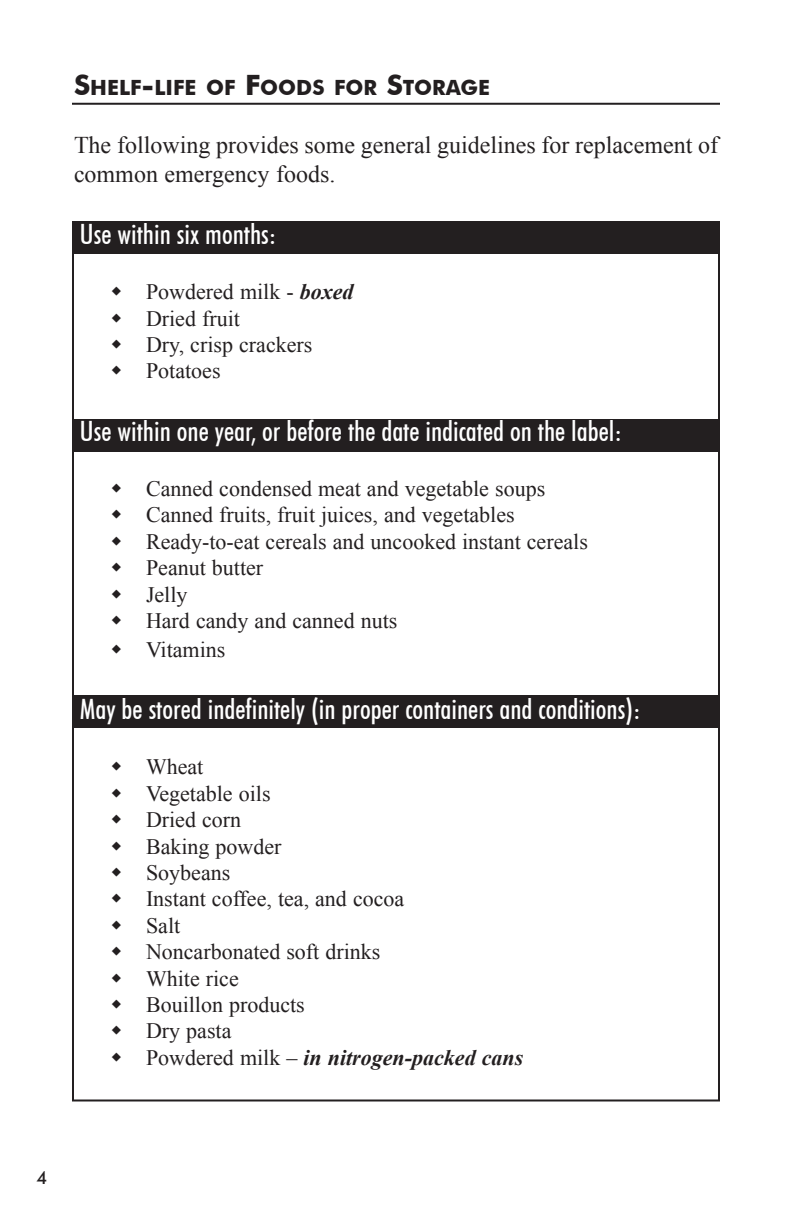
<style>
.page{position:relative;width:792px;height:1224px;background:#fff}
.page>*{position:absolute;margin:0;border:0;box-sizing:border-box;transform-origin:0 0}
.t1{font:500 condensed 28px "Futura BT";color:#fff}
.t2{font:24px/28.8px "Times New Roman";color:#231f20}
.t3{font:22px "Times New Roman";color:#231f20}
.t4{font:italic 700 22px "Times New Roman";color:#231f20}
.t5{font:700 21px "Futura BT";color:#231f20}
.t6{font:500 18px "Futura BT";color:#231f20}
.s1{font-size:28px}
.s2{font-weight:700;font-style:italic}
.s3{font-weight:400;font-style:normal}
</style>
<div class="page">
<div style="left:72px;top:695px;width:648px;height:33px;background:#231f20"></div>
<div style="left:72px;top:419px;width:648px;height:33px;background:#231f20"></div>
<div style="left:72px;top:221px;width:648px;height:33px;background:#231f20"></div>
<hr style="left:72px;top:103px;width:648px;height:2px;background:#231f20">
<p class="t5" style="left:74px;top:75px;width:418px"><span class="s1">S</span>HELF<span class="s1">-</span>LIFE OF <span class="s1">F</span>OODS FOR <span class="s1">S</span>TORAGE</p>
<p class="t2" style="left:74px;top:130px;width:646px">The following provides some general guidelines for replacement of common emergency foods.</p>
<p class="t1" style="left:80px;top:217px;width:198px">Use within six months:</p>
<p class="t3" style="left:146px;top:277px;width:209px">Powdered milk - <span class="s2">boxed</span></p>
<p class="t3" style="left:146px;top:304px;width:96px">Dried fruit</p>
<p class="t3" style="left:146px;top:330px;width:168px">Dry, crisp crackers</p>
<p class="t3" style="left:146px;top:356px;width:76px">Potatoes</p>
<p class="t1" style="left:80px;top:414px;width:544px">Use within one year, or before the date indicated on the label:</p>
<p class="t3" style="left:146px;top:474px;width:401px">Canned condensed meat and vegetable soups</p>
<p class="t3" style="left:146px;top:500px;width:370px">Canned fruits, fruit juices, and vegetables</p>
<p class="t3" style="left:146px;top:527px;width:443px">Ready-to-eat cereals and uncooked instant cereals</p>
<p class="t3" style="left:146px;top:553px;width:119px">Peanut butter</p>
<p class="t3" style="left:146px;top:580px;width:43px">Jelly</p>
<p class="t3" style="left:146px;top:606px;width:253px">Hard candy and canned nuts</p>
<p class="t3" style="left:146px;top:635px;width:81px">Vitamins</p>
<p class="t1" style="left:80px;top:692px;width:562px">May be stored indefinitely (in proper containers and conditions):</p>
<p class="t3" style="left:146px;top:752px;width:59px">Wheat</p>
<p class="t3" style="left:146px;top:779px;width:126px">Vegetable oils</p>
<p class="t3" style="left:146px;top:805px;width:97px">Dried corn</p>
<p class="t3" style="left:146px;top:832px;width:137px">Baking powder</p>
<p class="t3" style="left:146px;top:858px;width:86px">Soybeans</p>
<p class="t3" style="left:146px;top:884px;width:260px">Instant coffee, tea, and cocoa</p>
<p class="t3" style="left:146px;top:911px;width:36px">Salt</p>
<p class="t3" style="left:146px;top:937px;width:236px">Noncarbonated soft drinks</p>
<p class="t3" style="left:146px;top:964px;width:94px">White rice</p>
<p class="t3" style="left:146px;top:990px;width:160px">Bouillon products</p>
<p class="t3" style="left:146px;top:1016px;width:87px">Dry pasta</p>
<p class="t4" style="left:146px;top:1042px;width:379px"><span class="s3">Powdered milk –</span> in nitrogen-packed cans</p>
<p class="t6" style="left:36px;top:1166px;width:12px">4</p>
</div>
